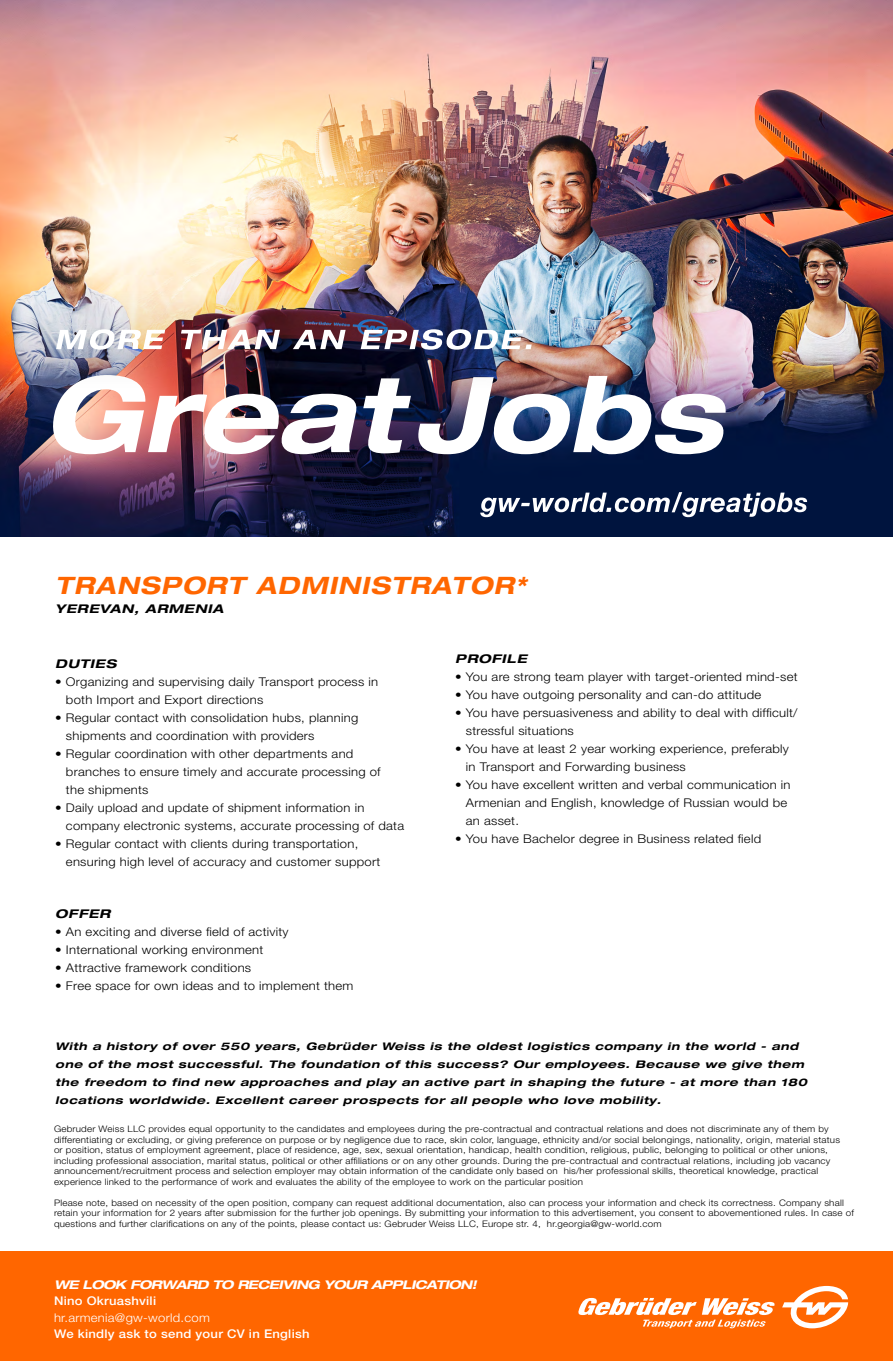
<style>
.page{position:relative;width:893px;height:1361px;background:#fff}
.page>*{position:absolute;margin:0;border:0;box-sizing:border-box;transform-origin:0 0}
.t1{font:italic 700 expanded 24px "Helvetica Neue LT Pro";letter-spacing:.05em;color:#f60}
.t2{font:300 12px/18px "Helvetica Neue LT Pro";letter-spacing:.02em;color:#000;scale:1.09 1}
.t3{font:500 12px "Helvetica Neue LT Pro";letter-spacing:.02em;color:#fff;scale:1.09 1}
.t4{font:italic 700 expanded 12px "Helvetica Neue LT Pro";letter-spacing:-.04em;color:#fff;scale:1.09 1}
.t5{font:italic 700 expanded 12px "Helvetica Neue LT Pro";letter-spacing:.05em;color:#000;scale:1.09 1}
.t6{font:300 12px "Helvetica Neue LT Pro";letter-spacing:.02em;color:#fff;scale:1.09 1}
.t7{font:italic 700 expanded 10.5px/18px "Helvetica Neue LT Pro";letter-spacing:.05em;color:#000;scale:1.09 1}
.t8{font:300 9px/10.5px "Helvetica Neue LT Pro";letter-spacing:.02em;color:#000;scale:1.09 1}
</style>
<div class="page">
<img style="left:0;top:0;width:893px;height:537px">
<img style="left:48px;top:375px;width:678px;height:79px">
<img style="left:16px;top:287px;width:551px;height:105px">
<svg style="left:56px;top:329px;width:109px;height:21px"></svg>
<svg style="left:181px;top:330px;width:99px;height:19px"></svg>
<svg style="left:293px;top:330px;width:53px;height:19px"></svg>
<img style="left:361px;top:329px;width:171px;height:21px">
<svg style="left:480px;top:492px;width:327px;height:25px"></svg>
<div style="left:0;top:1252px;width:893px;height:109px;background:#f60"></div>
<svg style="left:782px;top:1286px;width:66px;height:42px"></svg>
<svg style="left:578px;top:1298px;width:197px;height:30px"></svg>
<h1 class="t1" style="left:55px;top:569px;width:473px">TRANSPORT ADMINISTRATOR*</h1>
<h2 class="t5" style="left:55px;top:601px;width:156px">YEREVAN, ARMENIA</h2>
<h2 class="t5" style="left:55px;top:655px;width:58px">DUTIES</h2>
<h2 class="t2" style="left:66px;top:672px;width:288px;text-indent:-11px">• Organizing and supervising daily Transport process in both Import and Export directions</h2>
<h2 class="t2" style="left:66px;top:708px;width:270px;text-indent:-11px">• Regular contact with consolidation hubs, planning shipments and coordination with providers</h2>
<h2 class="t2" style="left:66px;top:744px;width:290px;text-indent:-11px">• Regular coordination with other departments and branches to ensure timely and accurate processing of the shipments</h2>
<h2 class="t2" style="left:66px;top:798px;width:312px;text-indent:-11px">• Daily upload and update of shipment information in company electronic systems, accurate processing of data</h2>
<h2 class="t2" style="left:66px;top:834px;width:290px;text-indent:-11px">• Regular contact with clients during transportation, ensuring high level of accuracy and customer support</h2>
<h2 class="t5" style="left:55px;top:906px;width:52px">OFFER</h2>
<h2 class="t2" style="left:55px;top:923px;width:216px">• An exciting and diverse field of activity</h2>
<h2 class="t2" style="left:55px;top:941px;width:192px">• International working environment</h2>
<h2 class="t2" style="left:55px;top:959px;width:181px">• Attractive framework conditions</h2>
<h2 class="t2" style="left:55px;top:977px;width:275px">• Free space for own ideas and to implement them</h2>
<h2 class="t5" style="left:455px;top:651px;width:67px">PROFILE</h2>
<h2 class="t2" style="left:455px;top:667px;width:316px">• You are strong team player with target-oriented mind-set</h2>
<h2 class="t2" style="left:455px;top:685px;width:282px">• You have outgoing personality and can-do attitude</h2>
<h2 class="t2" style="left:466px;top:703px;width:306px;text-indent:-11px">• You have persuasiveness and ability to deal with difficult/ stressful situations</h2>
<h2 class="t2" style="left:466px;top:739px;width:298px;text-indent:-11px">• You have at least 2 year working experience, preferably in Transport and Forwarding business</h2>
<h2 class="t2" style="left:466px;top:775px;width:299px;text-indent:-11px">• You have excellent written and verbal communication in<br>Armenian and English, knowledge of Russian would be an asset.</h2>
<h2 class="t2" style="left:455px;top:829px;width:282px">• You have Bachelor degree in Business related field</h2>
<p class="t7" style="left:55px;top:1037px;width:691px">With a history of over 550 years, Gebrüder Weiss is the oldest logistics company in the world - and one of the most successful. The foundation of this success? Our employees. Because we give them the freedom to find new approaches and play an active part in shaping the future - at more than 180 locations worldwide. Excellent career prospects for all people who love mobility.</p>
<p class="t8" style="left:54px;top:1123px;width:723px">Gebruder Weiss LLC provides equal opportunity to the candidates and employees during the pre-contractual and contractual relations and does not discriminate any of them by differentiating or excluding, or giving preference on purpose or by negligence due to race, skin color, language, ethnicity and/or social belongings, nationality, origin, material status or position, status of employment agreement, place of residence, age, sex, sexual orientation, handicap, health condition, religious, public, belonging to political or other unions, including professional association, marital status, political or other affiliations or on any other grounds. During the pre-contractual and contractual relations, including job vacancy announcement/recruitment process and selection employer may obtain information of the candidate only based on his/her professional skills, theoretical knowledge, practical experience linked to the performance of work and evaluates the ability of the employee to work on the particular position</p>
<p class="t8" style="left:54px;top:1197px;width:735px">Please note, based on necessity of the open position, company can request additional documentation, also can process your information and check its correctness. Company shall retain your information for 2 years after submission for the further job openings. By submitting your information to this advertisement, you consent to abovementioned rules. In case of questions and further clarifications on any of the points, please contact us: Gebruder Weiss LLC, Europe str. 4, hr.georgia@gw-world.com</p>
<h2 class="t4" style="left:54px;top:1276px;width:389px">WE LOOK FORWARD TO RECEIVING YOUR APPLICATION!</h2>
<h2 class="t3" style="left:54px;top:1293px;width:95px">Nino Okruashvili</h2>
<h2 class="t6" style="left:54px;top:1310px;width:145px">hr.armenia@gw-world.com</h2>
<h2 class="t3" style="left:54px;top:1326px;width:236px">We kindly ask to send your CV in English</h2>
</div>
